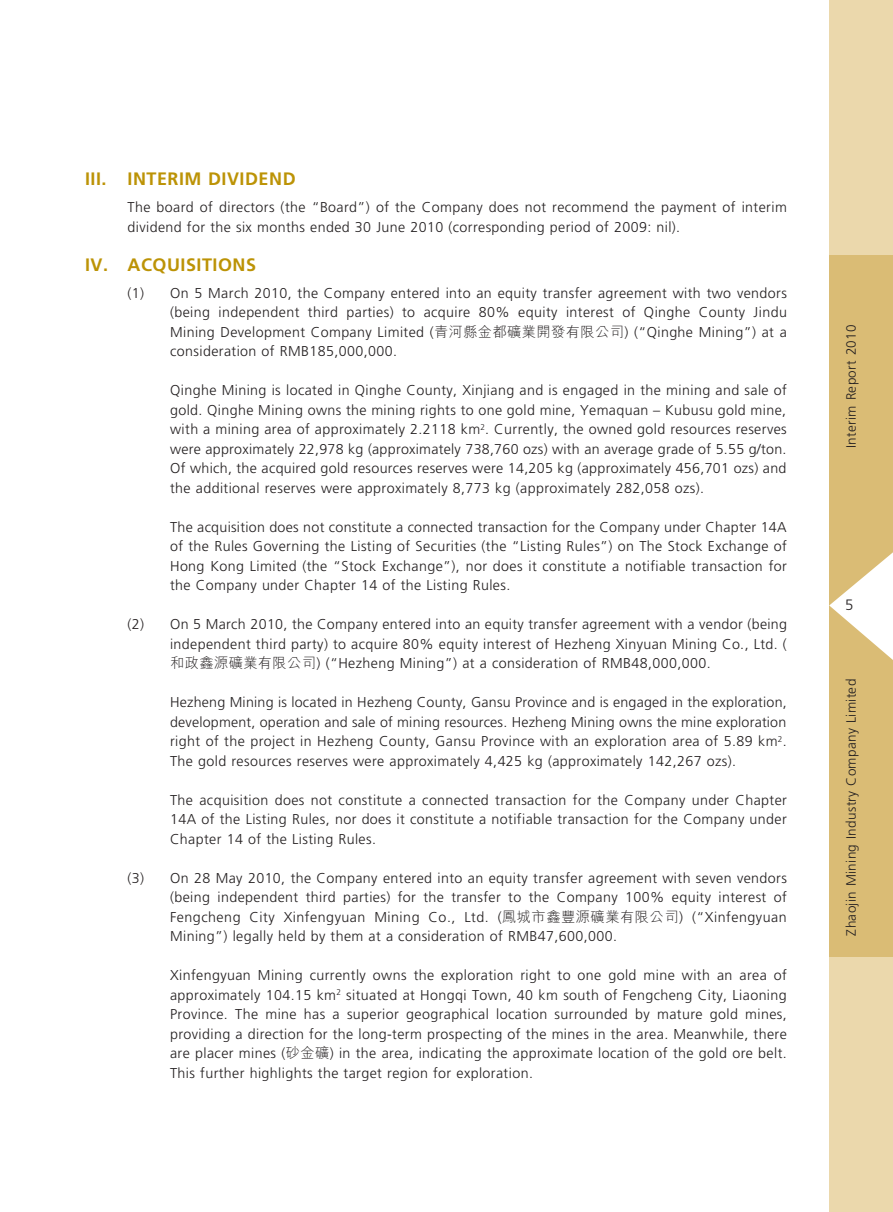
<style>
.page{position:relative;width:893px;height:1212px;background:#fff}
.page>*{position:absolute;margin:0;border:0;box-sizing:border-box;transform-origin:0 0}
.t1{font:700 18px "Frutiger LT Std";letter-spacing:.03em;color:#bc9306}
.t2{font:300 15px "Frutiger LT Std";color:#231f20}
.t3{font:300 14.25px/19.5px "Frutiger LT Std";letter-spacing:.03em;color:#231f20;text-align:justify}
.t4{font:300 13.5px "Frutiger LT Std";letter-spacing:.03em;color:#231f20}
.s1{font-family:"M Hei HK"}
</style>
<div class="page">
<div style="left:829px;top:0;width:64px;height:1212px;background:#ebd8ac"></div>
<div style="left:829px;top:255px;width:64px;height:702px;background:#dabc75"></div>
<svg style="left:829px;top:552px;width:64px;height:108px"></svg>
<p class="t1" style="left:85px;top:168px;width:212px">III. INTERIM DIVIDEND</p>
<p class="t3" style="left:128px;top:198px;width:661px">The board of directors (the “Board”) of the Company does not recommend the payment of interim dividend for the six months ended 30 June 2010 (corresponding period of 2009: nil).</p>
<p class="t1" style="left:85px;top:254px;width:173px">IV. ACQUISITIONS</p>
<p class="t3" style="left:170px;top:283px;width:618px;text-indent:-43px">(1) On 5 March 2010, the Company entered into an equity transfer agreement with two vendors (being independent third parties) to acquire 80% equity interest of Qinghe County Jindu Mining Development Company Limited (<span class="s1">青河縣金都礦業開發有限公司</span>) (“Qinghe Mining”) at a consideration of RMB185,000,000.</p>
<p class="t3" style="left:170px;top:381px;width:618px">Qinghe Mining is located in Qinghe County, Xinjiang and is engaged in the mining and sale of gold. Qinghe Mining owns the mining rights to one gold mine, Yemaquan – Kubusu gold mine, with a mining area of approximately 2.2118 km<sup>2</sup>. Currently, the owned gold resources reserves were approximately 22,978 kg (approximately 738,760 ozs) with an average grade of 5.55 g/ton.<br>Of which, the acquired gold resources reserves were 14,205 kg (approximately 456,701 ozs) and the additional reserves were approximately 8,773 kg (approximately 282,058 ozs).</p>
<p class="t3" style="left:170px;top:517px;width:618px">The acquisition does not constitute a connected transaction for the Company under Chapter 14A of the Rules Governing the Listing of Securities (the “Listing Rules”) on The Stock Exchange of Hong Kong Limited (the “Stock Exchange”), nor does it constitute a notifiable transaction for the Company under Chapter 14 of the Listing Rules.</p>
<p class="t3" style="left:170px;top:615px;width:619px;text-indent:-43px">(2) On 5 March 2010, the Company entered into an equity transfer agreement with a vendor (being independent third party) to acquire 80% equity interest of Hezheng Xinyuan Mining Co., Ltd. (<span class="s1">和政鑫源礦業有限公司</span>) (“Hezheng Mining”) at a consideration of RMB48,000,000.</p>
<p class="t3" style="left:170px;top:693px;width:618px">Hezheng Mining is located in Hezheng County, Gansu Province and is engaged in the exploration, development, operation and sale of mining resources. Hezheng Mining owns the mine exploration right of the project in Hezheng County, Gansu Province with an exploration area of 5.89 km<sup>2</sup>.<br>The gold resources reserves were approximately 4,425 kg (approximately 142,267 ozs).</p>
<p class="t3" style="left:170px;top:790px;width:618px">The acquisition does not constitute a connected transaction for the Company under Chapter 14A of the Listing Rules, nor does it constitute a notifiable transaction for the Company under Chapter 14 of the Listing Rules.</p>
<p class="t3" style="left:170px;top:868px;width:618px;text-indent:-43px">(3) On 28 May 2010, the Company entered into an equity transfer agreement with seven vendors (being independent third parties) for the transfer to the Company 100% equity interest of Fengcheng City Xinfengyuan Mining Co., Ltd. (<span class="s1">鳳城市鑫豐源礦業有限公司</span>) (“Xinfengyuan Mining”) legally held by them at a consideration of RMB47,600,000.</p>
<p class="t3" style="left:170px;top:966px;width:618px">Xinfengyuan Mining currently owns the exploration right to one gold mine with an area of approximately 104.15 km<sup>2</sup> situated at Hongqi Town, 40 km south of Fengcheng City, Liaoning Province. The mine has a superior geographical location surrounded by mature gold mines, providing a direction for the long-term prospecting of the mines in the area. Meanwhile, there are placer mines (<span class="s1">砂金礦</span>) in the area, indicating the approximate location of the gold ore belt.<br>This further highlights the target region for exploration.</p>
<p class="t4" style="left:843px;top:448px;width:125px;rotate:-90deg">Interim Report 2010</p>
<p class="t2" style="left:845px;top:596px;width:10px">5</p>
<p class="t4" style="left:843px;top:935px;width:258px;rotate:-90deg">Zhaojin Mining Industry Company Limited</p>
</div>
